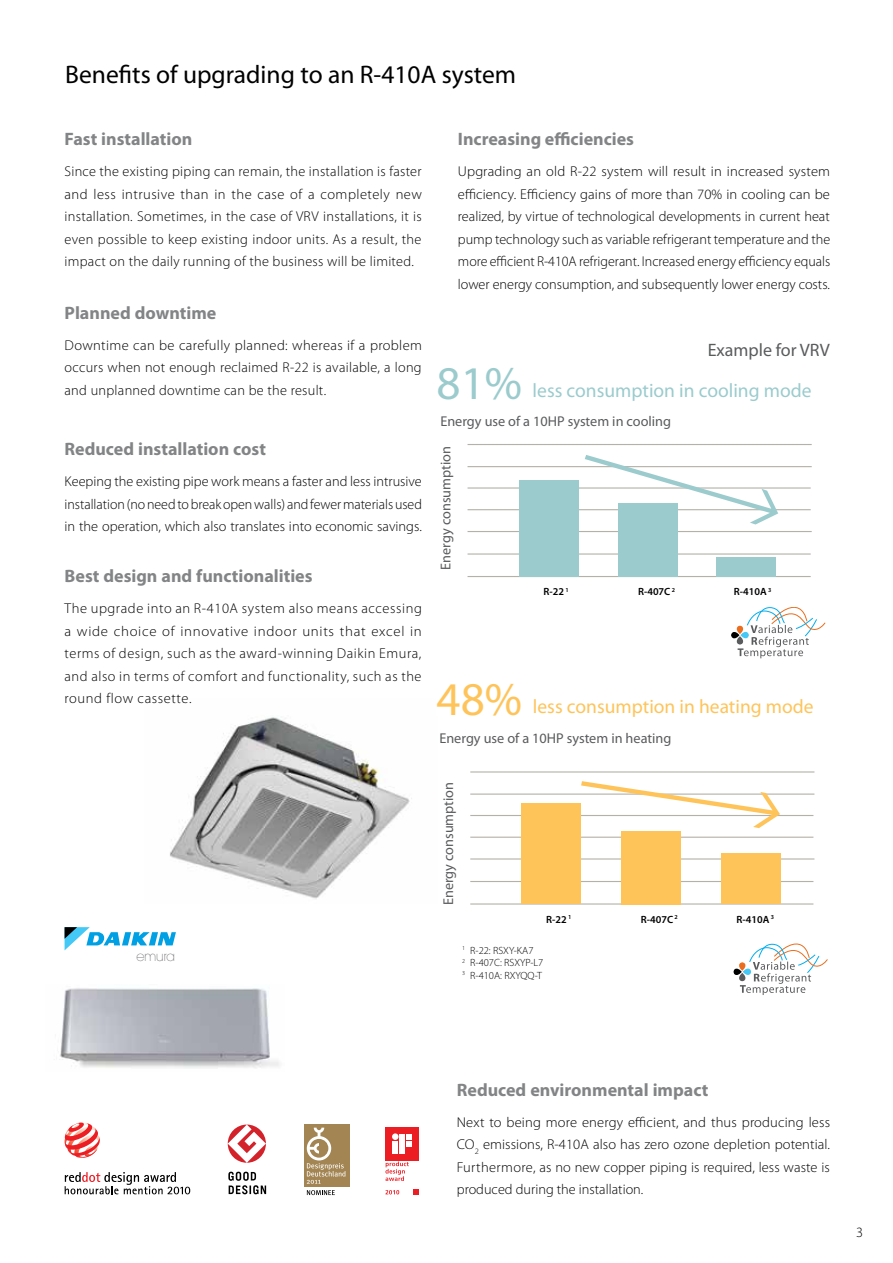
<style>
.page{position:relative;width:893px;height:1263px;background:#fff}
.page>*{position:absolute;margin:0;border:0;box-sizing:border-box;transform-origin:0 0}
.t1{font:47.1px "Myriad Pro";color:#9bcbcd}
.t2{font:47.1px "Myriad Pro";color:#fec45a}
.t3{font:25.5px "Myriad Pro";color:#000}
.t4{font:19.5px "Myriad Pro";color:#9bcbcd}
.t5{font:19.5px "Myriad Pro";color:#fec45a}
.t6{font:700 18px "Myriad Pro";color:#828486}
.t7{font:18px "Myriad Pro";color:#5a5b5d}
.t8{font:300 14.25px/22.5px "Myriad Pro";letter-spacing:.01em;color:#000;text-align:justify}
.t9{font:14.25px "Myriad Pro";color:#5a5b5d}
.t10{font:200 13.35px "Avant Garde IT Cby BT";color:#6d6e71}
.t11{font:300 10.5px/12.6px "Myriad Pro";color:#000}
.t12{font:600 10.5px "Myriad Pro";color:#000}
</style>
<div class="page">
<img style="left:170px;top:717px;width:242px;height:182px">
<img style="left:59px;top:988px;width:220px;height:81px">
<svg style="left:65px;top:927px;width:111px;height:23px"></svg>
<svg style="left:385px;top:1161px;width:24px;height:20px"></svg>
<svg style="left:385px;top:1190px;width:14px;height:4px"></svg>
<svg style="left:413px;top:1189px;width:6px;height:5px"></svg>
<div style="left:385px;top:1126px;width:34px;height:34px;background:#ed1d24"></div>
<div style="left:392px;top:1141px;width:6px;height:13px;background:#fff"></div>
<div style="left:392px;top:1133px;width:7px;height:7px;background:#fff;border-radius:50%"></div>
<div style="left:400px;top:1134px;width:5px;height:20px;background:#fff"></div>
<svg style="left:407px;top:1134px;width:5px;height:12px"></svg>
<svg style="left:65px;top:1172px;width:125px;height:22px"></svg>
<svg style="left:65px;top:1122px;width:35px;height:36px"></svg>
<div style="left:304px;top:1124px;width:45px;height:63px;background:#a28553"></div>
<svg style="left:307px;top:1190px;width:28px;height:5px"></svg>
<svg style="left:307px;top:1128px;width:38px;height:56px"></svg>
<svg style="left:228px;top:1172px;width:38px;height:22px"></svg>
<svg style="left:228px;top:1124px;width:38px;height:39px"></svg>
<hr style="left:467px;top:444px;width:345px;height:1px;background:#b4b1a8">
<hr style="left:467px;top:466px;width:345px;height:1px;background:#b4b1a8">
<hr style="left:467px;top:487px;width:344px;height:2px;background:#b4b1a8">
<hr style="left:467px;top:509px;width:344px;height:1px;background:#b4b1a8">
<hr style="left:467px;top:531px;width:345px;height:1px;background:#b4b1a8">
<hr style="left:467px;top:553px;width:344px;height:2px;background:#b4b1a8">
<hr style="left:467px;top:576px;width:344px;height:1px;background:#b4b1a8">
<div style="left:519px;top:480px;width:60px;height:97px;background:#9bcbcd"></div>
<div style="left:618px;top:503px;width:60px;height:74px;background:#9bcbcd"></div>
<div style="left:716px;top:558px;width:60px;height:19px;background:#9bcbcd"></div>
<svg style="left:585px;top:455px;width:193px;height:69px"></svg>
<svg style="left:738px;top:607px;width:87px;height:51px"></svg>
<div style="left:737px;top:636px;width:6px;height:9px;background:#5a5b5d;border-radius:3px"></div>
<div style="left:740px;top:632px;width:9px;height:6px;background:#44c8f5;border-radius:3px"></div>
<div style="left:737px;top:625px;width:6px;height:9px;background:#e96e1f;border-radius:3px"></div>
<div style="left:731px;top:632px;width:8px;height:6px;background:#000;border-radius:3px"></div>
<hr style="left:470px;top:771px;width:344px;height:1px;background:#b4b1a8">
<hr style="left:470px;top:793px;width:344px;height:2px;background:#b4b1a8">
<hr style="left:470px;top:815px;width:343px;height:1px;background:#b4b1a8">
<hr style="left:470px;top:837px;width:343px;height:1px;background:#b4b1a8">
<hr style="left:470px;top:858px;width:344px;height:1px;background:#b4b1a8">
<hr style="left:470px;top:881px;width:343px;height:1px;background:#b4b1a8">
<hr style="left:470px;top:903px;width:343px;height:1px;background:#b4b1a8">
<div style="left:521px;top:803px;width:60px;height:101px;background:#fec45a"></div>
<div style="left:621px;top:831px;width:60px;height:73px;background:#fec45a"></div>
<div style="left:721px;top:854px;width:59px;height:50px;background:#fec45a"></div>
<svg style="left:581px;top:781px;width:199px;height:47px"></svg>
<svg style="left:740px;top:944px;width:88px;height:51px"></svg>
<div style="left:739px;top:973px;width:6px;height:8px;background:#5a5b5d;border-radius:3px"></div>
<div style="left:743px;top:968px;width:8px;height:7px;background:#44c8f5;border-radius:3px"></div>
<div style="left:739px;top:962px;width:6px;height:9px;background:#e96e1f;border-radius:3px"></div>
<svg style="left:733px;top:969px;width:9px;height:6px"></svg>
<h2 class="t3" style="left:65px;top:59px;width:452px">Benefits of upgrading to an R-410A system</h2>
<p class="t6" style="left:65px;top:128px;width:129px">Fast installation</p>
<p class="t8" style="left:65px;top:160px;width:359px">Since the existing piping can remain, the installation is faster and less intrusive than in the case of a completely new installation. Sometimes, in the case of VRV installations, it is even possible to keep existing indoor units. As a result, the impact on the daily running of the business will be limited.</p>
<p class="t6" style="left:65px;top:301px;width:153px">Planned downtime</p>
<p class="t8" style="left:65px;top:333px;width:359px">Downtime can be carefully planned: whereas if a problem occurs when not enough reclaimed R-22 is available, a long and unplanned downtime can be the result.</p>
<p class="t6" style="left:65px;top:437px;width:203px">Reduced installation cost</p>
<p class="t8" style="left:65px;top:470px;width:359px">Keeping the existing pipe work means a faster and less intrusive installation (no need to break open walls) and fewer materials used in the operation, which also translates into economic savings.</p>
<p class="t6" style="left:65px;top:565px;width:250px">Best design and functionalities</p>
<p class="t8" style="left:65px;top:597px;width:359px">The upgrade into an R-410A system also means accessing a wide choice of innovative indoor units that excel in terms of design, such as the award-winning Daikin Emura, and also in terms of comfort and functionality, such as the round flow cassette.</p>
<p class="t10" style="left:136px;top:948px;width:40px">emura</p>
<p class="t6" style="left:458px;top:128px;width:178px">Increasing efficiencies</p>
<p class="t8" style="left:458px;top:160px;width:374px">Upgrading an old R-22 system will result in increased system efficiency. Efficiency gains of more than 70% in cooling can be realized, by virtue of technological developments in current heat pump technology such as variable refrigerant temperature and the more efficient R-410A refrigerant. Increased energy efficiency equals lower energy consumption, and subsequently lower energy costs.</p>
<h1 class="t1" style="left:437px;top:354px;width:87px">81%</h1>
<p class="t7" style="left:708px;top:338px;width:124px">Example for VRV</p>
<h3 class="t4" style="left:533px;top:378px;width:280px">less consumption in cooling mode</h3>
<p class="t9" style="left:440px;top:412px;width:232px">Energy use of a 10HP system in cooling</p>
<p class="t9" style="left:437px;top:570px;width:125px;rotate:-90deg">Energy consumption</p>
<p class="t12" style="left:543px;top:585px;width:27px">R-22 <sup>1</sup></p>
<p class="t12" style="left:638px;top:585px;width:38px">R-407C <sup>2</sup></p>
<p class="t12" style="left:734px;top:585px;width:39px">R-410A <sup>3</sup></p>
<h1 class="t2" style="left:437px;top:671px;width:87px">48%</h1>
<h3 class="t5" style="left:533px;top:694px;width:282px">less consumption in heating mode</h3>
<p class="t9" style="left:439px;top:730px;width:234px">Energy use of a 10HP system in heating</p>
<p class="t9" style="left:439px;top:905px;width:125px;rotate:-90deg">Energy consumption</p>
<p class="t12" style="left:546px;top:912px;width:27px">R-22 <sup>1</sup></p>
<p class="t12" style="left:641px;top:912px;width:38px">R-407C <sup>2</sup></p>
<p class="t12" style="left:737px;top:912px;width:39px">R-410A <sup>3</sup></p>
<p class="t11" style="left:462px;top:944px;width:83px"><sup>1</sup> R-22: RSXY-KA7<br><sup>2</sup> R-407C: RSXYP-L7<br><sup>3</sup> R-410A: RXYQQ-T</p>
<p class="t6" style="left:457px;top:1078px;width:253px">Reduced environmental impact</p>
<p class="t8" style="left:457px;top:1111px;width:375px">Next to being more energy efficient, and thus producing less CO<sub>2</sub> emissions, R-410A also has zero ozone depletion potential.<br>Furthermore, as no new copper piping is required, less waste is produced during the installation.</p>
<p class="t8" style="left:856px;top:1221px;width:8px">3</p>
</div>
